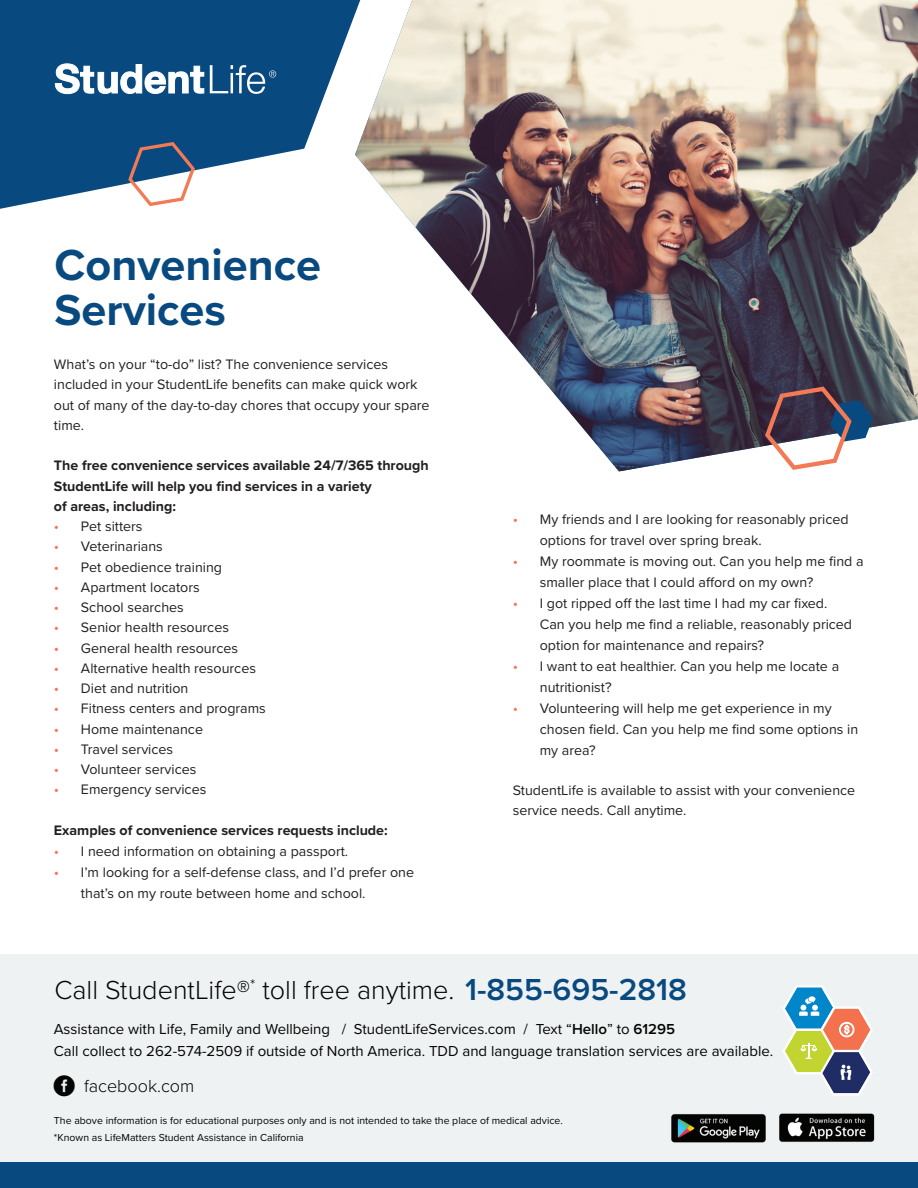
<style>
.page{position:relative;width:918px;height:1188px;background:#fff}
.page>*{position:absolute;margin:0;border:0;box-sizing:border-box;transform-origin:0 0}
.t1{font:700 45px/45px "Proxima Nova";color:#084a80}
.t2{font:300 27px "Proxima Nova";color:#040503}
.t3{font:300 18px "Proxima Nova";color:#040503}
.t4{font:15px/22.5px "Proxima Nova";color:#040503}
.t5{font:14.25px/21px "Proxima Nova";color:#231f20}
.t6{font:700 14.25px/20.2px "Proxima Nova";color:#231f20}
.t7{font:10.5px/17.4px "Proxima Nova";color:#040503}
.s1{font-size:15px;color:#f37a55}
.s2{font-weight:600;font-size:31.5px;color:#084a80}
.s3{font-weight:600}
</style>
<div class="page">
<div style="left:0;top:955px;width:918px;height:207px;background:#eff2f3"></div>
<div style="left:0;top:1162px;width:918px;height:26px;background:#084a80"></div>
<img style="left:671px;top:1114px;width:95px;height:29px">
<img style="left:779px;top:1113px;width:96px;height:29px">
<svg style="left:0;top:0;width:355px;height:209px;fill:#084a80"></svg>
<img style="left:355px;top:0;width:563px;height:471px">
<svg style="left:765px;top:387px;width:108px;height:83px"></svg>
<svg style="left:128px;top:142px;width:67px;height:64px"></svg>
<svg style="left:783px;top:985px;width:90px;height:110px"></svg>
<svg style="left:55px;top:63px;width:221px;height:31px"></svg>
<h1 class="t1" style="left:55px;top:242px;width:268px">Convenience<br>Services</h1>
<p class="t5" style="left:54px;top:354px;width:377px;line-height:20.2px">What’s on your “to-do” list? The convenience services included in your StudentLife benefits can make quick work out of many of the day-to-day chores that occupy your spare time.</p>
<p class="t6" style="left:54px;top:455px;width:376px">The free convenience services available 24/7/365 through<br>StudentLife will help you find services in a variety<br>of areas, including:</p>
<p class="t5" style="left:54px;top:515px;width:90px"><span class="s1">•</span> Pet sitters</p>
<p class="t5" style="left:54px;top:536px;width:110px"><span class="s1">•</span> Veterinarians</p>
<p class="t5" style="left:54px;top:556px;width:170px"><span class="s1">•</span> Pet obedience training</p>
<p class="t5" style="left:54px;top:576px;width:147px"><span class="s1">•</span> Apartment locators</p>
<p class="t5" style="left:54px;top:596px;width:131px"><span class="s1">•</span> School searches</p>
<p class="t5" style="left:54px;top:617px;width:177px"><span class="s1">•</span> Senior health resources</p>
<p class="t5" style="left:54px;top:637px;width:186px"><span class="s1">•</span> General health resources</p>
<p class="t5" style="left:54px;top:657px;width:204px"><span class="s1">•</span> Alternative health resources</p>
<p class="t5" style="left:54px;top:677px;width:136px"><span class="s1">•</span> Diet and nutrition</p>
<p class="t5" style="left:54px;top:698px;width:213px"><span class="s1">•</span> Fitness centers and programs</p>
<p class="t5" style="left:54px;top:718px;width:151px"><span class="s1">•</span> Home maintenance</p>
<p class="t5" style="left:54px;top:738px;width:121px"><span class="s1">•</span> Travel services</p>
<p class="t5" style="left:54px;top:758px;width:144px"><span class="s1">•</span> Volunteer services</p>
<p class="t5" style="left:54px;top:779px;width:154px"><span class="s1">•</span> Emergency services</p>
<p class="t6" style="left:54px;top:820px;width:335px">Examples of convenience services requests include:</p>
<p class="t5" style="left:54px;top:840px;width:296px"><span class="s1">•</span> I need information on obtaining a passport.</p>
<p class="t5" style="left:81px;top:861px;width:335px;text-indent:-27px"><span class="s1">•</span> I’m looking for a self-defense class, and I’d prefer one that’s on my route between home and school.</p>
<p class="t5" style="left:540px;top:508px;width:310px;text-indent:-27px"><span class="s1">•</span> My friends and I are looking for reasonably priced options for travel over spring break.</p>
<p class="t5" style="left:540px;top:550px;width:325px;text-indent:-27px"><span class="s1">•</span> My roommate is moving out. Can you help me find a smaller place that I could afford on my own?</p>
<p class="t5" style="left:540px;top:592px;width:314px;text-indent:-27px"><span class="s1">•</span> I got ripped off the last time I had my car fixed.<br>Can you help me find a reliable, reasonably priced option for maintenance and repairs?</p>
<p class="t5" style="left:540px;top:655px;width:301px;text-indent:-27px"><span class="s1">•</span> I want to eat healthier. Can you help me locate a nutritionist?</p>
<p class="t5" style="left:540px;top:697px;width:320px;text-indent:-27px"><span class="s1">•</span> Volunteering will help me get experience in my chosen field. Can you help me find some options in my area?</p>
<p class="t5" style="left:513px;top:780px;width:344px;line-height:20.2px">StudentLife is available to assist with your convenience service needs. Call anytime.</p>
<h2 class="t2" style="left:54px;top:970px;width:634px">Call StudentLife®<sup>*</sup> toll free anytime. <span class="s2">1-855-695-2818</span></h2>
<p class="t4" style="left:54px;top:1017px;width:721px">Assistance with Life, Family and Wellbeing / StudentLifeServices.com / Text “<span class="s3">Hello</span>” to <span class="s3">61295<br></span>Call collect to 262-574-2509 if outside of North America. TDD and language translation services are available.</p>
<p class="t3" style="left:84px;top:1072px;width:112px">facebook.com</p>
<p class="t7" style="left:54px;top:1111px;width:510px">The above information is for educational purposes only and is not intended to take the place of medical advice. *Known as LifeMatters Student Assistance in California</p>
</div>
